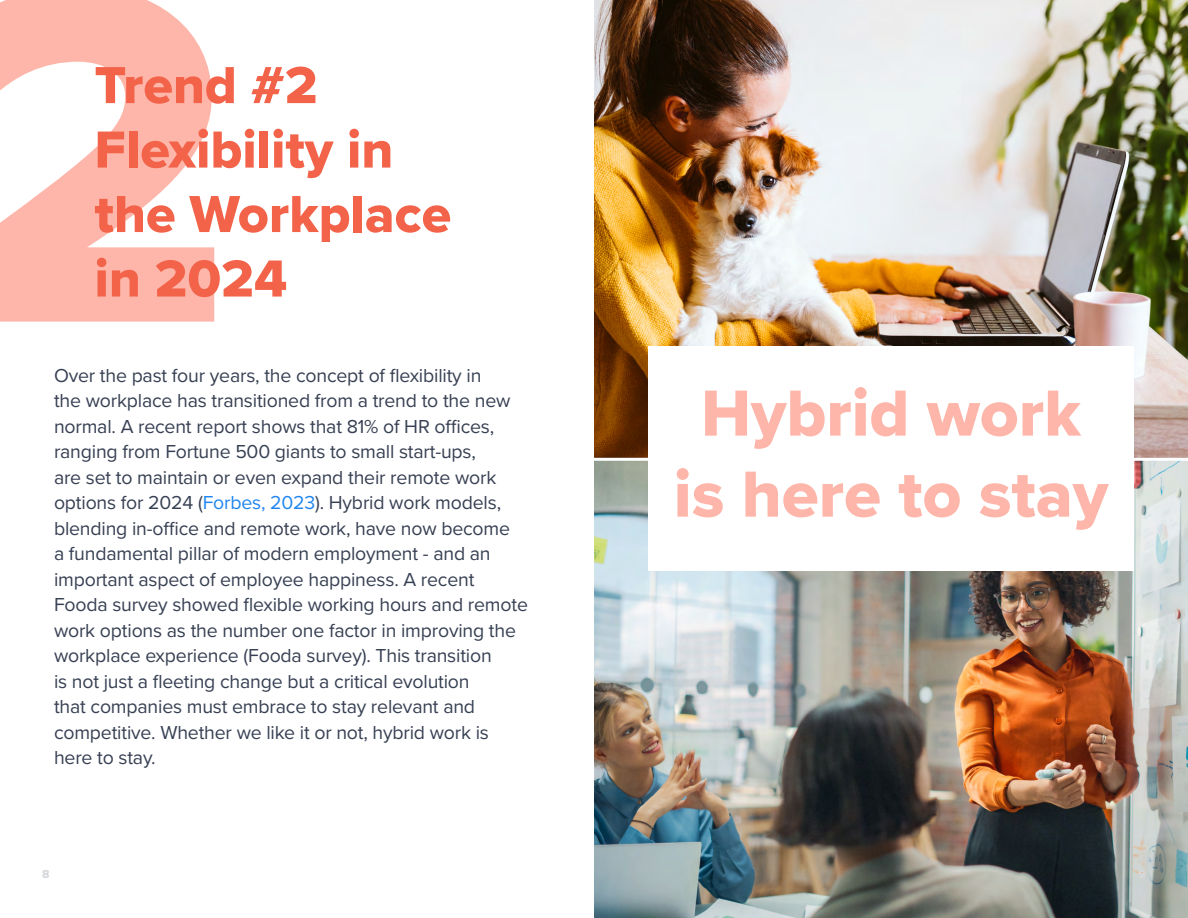
<style>
.page{position:relative;width:1188px;height:918px;background:#fff}
.page>*{position:absolute;margin:0;border:0;box-sizing:border-box;transform-origin:0 0}
.t1{font:67.5px/81px "Proxima Nova Extrabld";color:#fdb6a9;text-align:center}
.t2{font:54px/64.5px "Proxima Nova Extrabld";color:#f3634a}
.t3{font:19.5px/25.5px "Proxima Nova";letter-spacing:-.01em;color:#374053}
.t4{font:12px "Proxima Nova Extrabld";color:#d7d9dd}
.s1{color:#2086f0}
</style>
<div class="page">
<img style="left:594px;top:0;width:594px;height:918px">
<svg style="left:0;top:0;width:214px;height:322px;fill:#fdb6a9"></svg>
<div style="left:648px;top:347px;width:486px;height:224px;background:#fff"></div>
<hr style="left:594px;top:458px;width:594px;height:3px;background:#fff">
<h2 class="t2" style="left:94px;top:52px;width:358px">Trend #2<br>Flexibility in the Workplace in 2024</h2>
<p class="t3" style="left:54px;top:361px;width:476px">Over the past four years, the concept of flexibility in<br>the workplace has transitioned from a trend to the new normal. A recent report shows that 81% of HR offices, ranging from Fortune 500 giants to small start-ups,<br>are set to maintain or even expand their remote work options for 2024 (<span class="s1">Forbes, 2023</span>). Hybrid work models, blending in-office and remote work, have now become<br>a fundamental pillar of modern employment - and an important aspect of employee happiness. A recent Fooda survey showed flexible working hours and remote work options as the number one factor in improving the workplace experience (Fooda survey). This transition<br>is not just a fleeting change but a critical evolution<br>that companies must embrace to stay relevant and competitive. Whether we like it or not, hybrid work is here to stay.</p>
<h1 class="t1" style="left:674px;top:372px;width:436px">Hybrid work is here to stay</h1>
<p class="t4" style="left:42px;top:865px;width:9px">8</p>
<p class="t4" style="left:1138px;top:865px;width:9px">9</p>
</div>
